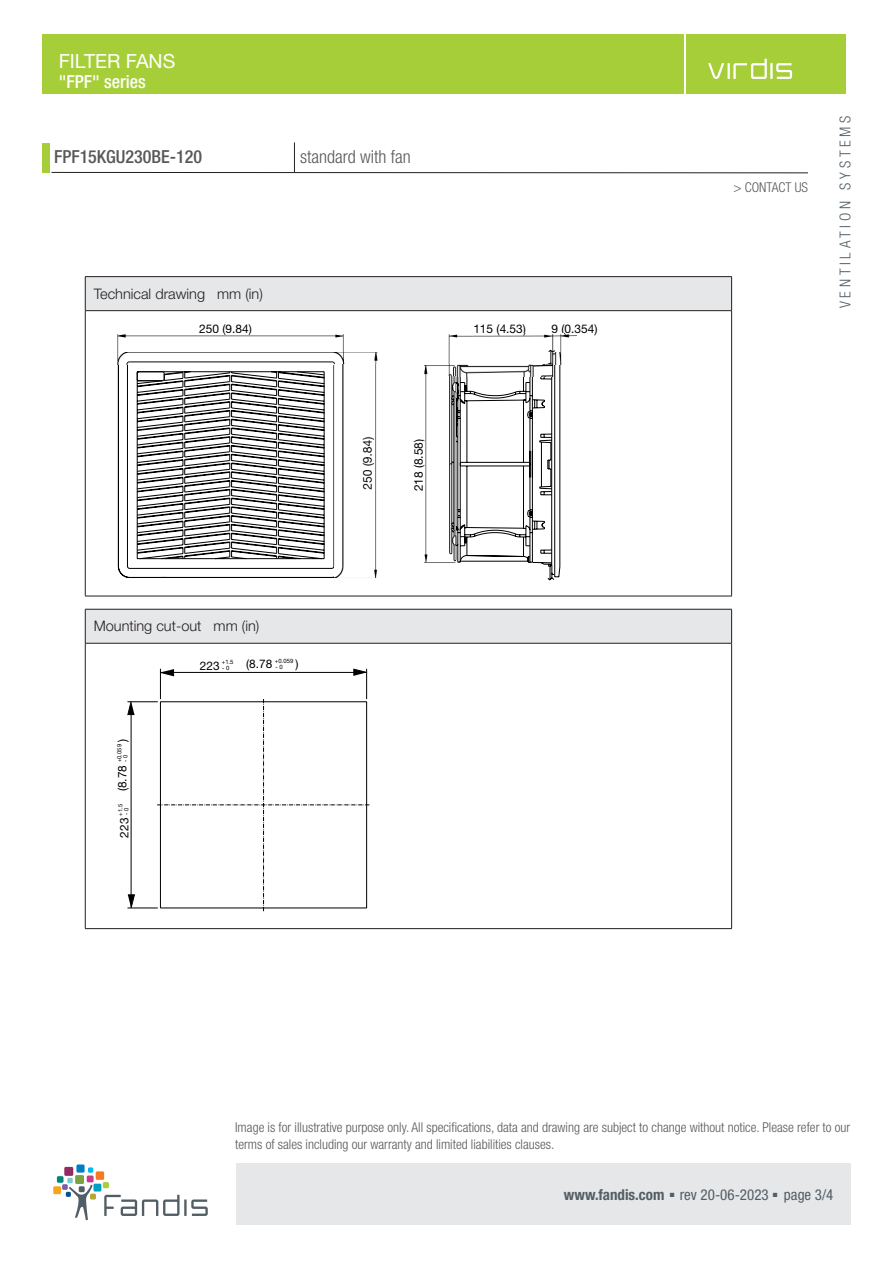
<style>
.page{position:relative;width:893px;height:1263px;background:#fff}
.page>*{position:absolute;margin:0;border:0;box-sizing:border-box;transform-origin:0 0}
.t1{font:19.5px "Helvetica Neue LT Std";color:#fff}
.t2{font:500 condensed 18px "Helvetica Neue LT Std";color:#57585a}
.t3{font:300 condensed 18px "Helvetica Neue LT Std";color:#57585a}
.t4{font:500 condensed 18px "Helvetica Neue LT Std";color:#fff}
.t5{font:condensed 15px "Helvetica Neue LT Std";color:#525e65}
.t6{font:300 condensed 15px "Helvetica Neue LT Std";letter-spacing:.25em;color:#525e65}
.T3Titolo{font:300 14.55px "Helvetica Neue LT Std";color:#231f20}
.t7{font:300 condensed 13.5px/16.5px "Helvetica Neue LT Std";color:#57585a}
.t8{font:12px "f 0 0";color:#000}
.t9{font:11.85px "f 0 0";color:#000}
.t10{font:5.85px "f 0 0";color:#000}
.s1{font-weight:700}
.s2{font-family:"Arial";font-stretch:normal;font-size:9px}
</style>
<div class="page">
<div style="left:43px;top:35px;width:641px;height:59px;background:#a6ce39"></div>
<div style="left:236px;top:1163px;width:614px;height:62px;background:#e6e7e9"></div>
<div style="left:43px;top:143px;width:7px;height:30px;background:#a6ce39"></div>
<hr style="left:51px;top:172px;width:757px;height:1px;background:#231f20">
<div style="left:687px;top:35px;width:159px;height:59px;background:#a6ce39"></div>
<svg style="left:708px;top:59px;width:59px;height:20px"></svg>
<hr style="left:770px;top:63px;width:3px;height:16px;background:#fff">
<svg style="left:776px;top:63px;width:16px;height:16px"></svg>
<hr style="left:294px;top:142px;width:1px;height:31px;background:#231f20">
<svg style="left:104px;top:1195px;width:104px;height:21px"></svg>
<div style="left:94px;top:1184px;width:7px;height:7px;background:#009fc3"></div>
<div style="left:57px;top:1176px;width:7px;height:7px;background:#00867d"></div>
<div style="left:76px;top:1164px;width:9px;height:8px;background:#007ec5"></div>
<div style="left:96px;top:1171px;width:8px;height:9px;background:#f47921"></div>
<svg style="left:103px;top:1182px;width:6px;height:6px"></svg>
<svg style="left:62px;top:1167px;width:34px;height:53px"></svg>
<div style="left:53px;top:1186px;width:8px;height:8px;background:#f9a51b"></div>
<div style="left:85px;top:277px;width:647px;height:34px;background:#e6e7e9"></div>
<hr style="left:85px;top:276px;width:647px;height:1px;background:#231f20">
<hr style="left:85px;top:277px;width:1px;height:33px;background:#231f20">
<hr style="left:731px;top:277px;width:1px;height:33px;background:#231f20">
<hr style="left:85px;top:310px;width:647px;height:1px;background:#231f20">
<hr style="left:85px;top:311px;width:1px;height:285px;background:#231f20">
<hr style="left:731px;top:311px;width:1px;height:285px;background:#231f20">
<hr style="left:85px;top:596px;width:647px;height:1px;background:#231f20">
<svg style="left:117px;top:352px;width:261px;height:226px"></svg>
<svg style="left:136px;top:365px;width:425px;height:213px"></svg>
<svg style="left:547px;top:365px;width:8px;height:216px"></svg>
<svg style="left:401px;top:311px;width:134px;height:285px"></svg>
<img style="left:118px;top:333px;width:226px;height:20px">
<img style="left:448px;top:333px;width:129px;height:32px">
<img style="left:118px;top:353px;width:260px;height:12px">
<img style="left:334px;top:365px;width:44px;height:213px">
<img style="left:424px;top:365px;width:129px;height:12px">
<img style="left:424px;top:377px;width:32px;height:187px">
<div style="left:85px;top:609px;width:647px;height:34px;background:#e6e7e9"></div>
<hr style="left:85px;top:609px;width:647px;height:1px;background:#231f20">
<hr style="left:85px;top:609px;width:1px;height:34px;background:#231f20">
<hr style="left:731px;top:609px;width:1px;height:34px;background:#231f20">
<hr style="left:85px;top:643px;width:647px;height:1px;background:#231f20">
<hr style="left:85px;top:643px;width:1px;height:285px;background:#231f20">
<hr style="left:731px;top:643px;width:1px;height:285px;background:#231f20">
<hr style="left:85px;top:928px;width:647px;height:1px;background:#231f20">
<svg style="left:161px;top:669px;width:13px;height:7px"></svg>
<svg style="left:353px;top:668px;width:15px;height:8px"></svg>
<hr style="left:160px;top:669px;width:1px;height:30px;background:#000">
<hr style="left:366px;top:669px;width:1px;height:30px;background:#000">
<hr style="left:160px;top:672px;width:206px;height:1px;background:#000">
<svg style="left:127px;top:698px;width:243px;height:213px"></svg>
<hr style="left:131px;top:713px;width:1px;height:194px;background:#000">
<h1 class="t1" style="left:59px;top:49px;width:118px">FILTER FANS</h1>
<h2 class="t4" style="left:59px;top:71px;width:88px">"FPF" series</h2>
<h2 class="t2" style="left:54px;top:146px;width:150px">FPF15KGU230BE-120</h2>
<h2 class="t3" style="left:300px;top:147px;width:112px">standard with fan</h2>
<p class="T3Titolo" style="left:94px;top:285px;width:171px">Technical drawing mm (in)</p>
<p class="t8" style="left:199px;top:324px;width:54px">250 (9.84)</p>
<p class="t8" style="left:473px;top:324px;width:54px">115 (4.53)</p>
<p class="t8" style="left:552px;top:324px;width:48px">9 (0.354)</p>
<p class="T3Titolo" style="left:94px;top:617px;width:167px">Mounting cut-out mm (in)</p>
<p class="t9" style="left:200px;top:661px;width:21px">223</p>
<p class="t9" style="left:246px;top:659px;width:28px">(8.78</p>
<p class="t9" style="left:295px;top:659px;width:5px">)</p>
<p class="t10" style="left:275px;top:659px;width:20px">+0.059</p>
<p class="t10" style="left:275px;top:664px;width:9px">- 0</p>
<p class="t10" style="left:222px;top:659px;width:13px">+1.5</p>
<p class="t10" style="left:222px;top:665px;width:9px">- 0</p>
<p class="t9" style="left:118px;top:742px;width:5px;rotate:-90deg">)</p>
<p class="t10" style="left:117px;top:762px;width:20px;rotate:-90deg">+0.059</p>
<p class="t10" style="left:123px;top:762px;width:9px;rotate:-90deg">- 0</p>
<p class="t9" style="left:118px;top:791px;width:28px;rotate:-90deg">(8.78</p>
<p class="t10" style="left:118px;top:816px;width:13px;rotate:-90deg">+1.5</p>
<p class="t10" style="left:124px;top:815px;width:9px;rotate:-90deg">- 0</p>
<p class="t9" style="left:120px;top:837px;width:21px;rotate:-90deg">223</p>
<p class="t8" style="left:414px;top:491px;width:54px;rotate:-90deg">218 (8.58)</p>
<p class="t7" style="left:733px;top:179px;width:76px">&gt; CONTACT US</p>
<p class="t6" style="left:836px;top:308px;width:194px;rotate:-90deg">VENTILATION SYSTEMS</p>
<p class="t7" style="left:235px;top:1119px;width:617px">Image is for illustrative purpose only. All specifications, data and drawing are subject to change without notice. Please refer to our terms of sales including our warranty and limited liabilities clauses.</p>
<p class="t5" style="left:564px;top:1186px;width:271px"><span class="s1">www.fandis.com</span> <span class="s2">■</span> rev 20-06-2023 <span class="s2">■</span> page 3/4</p>
</div>
